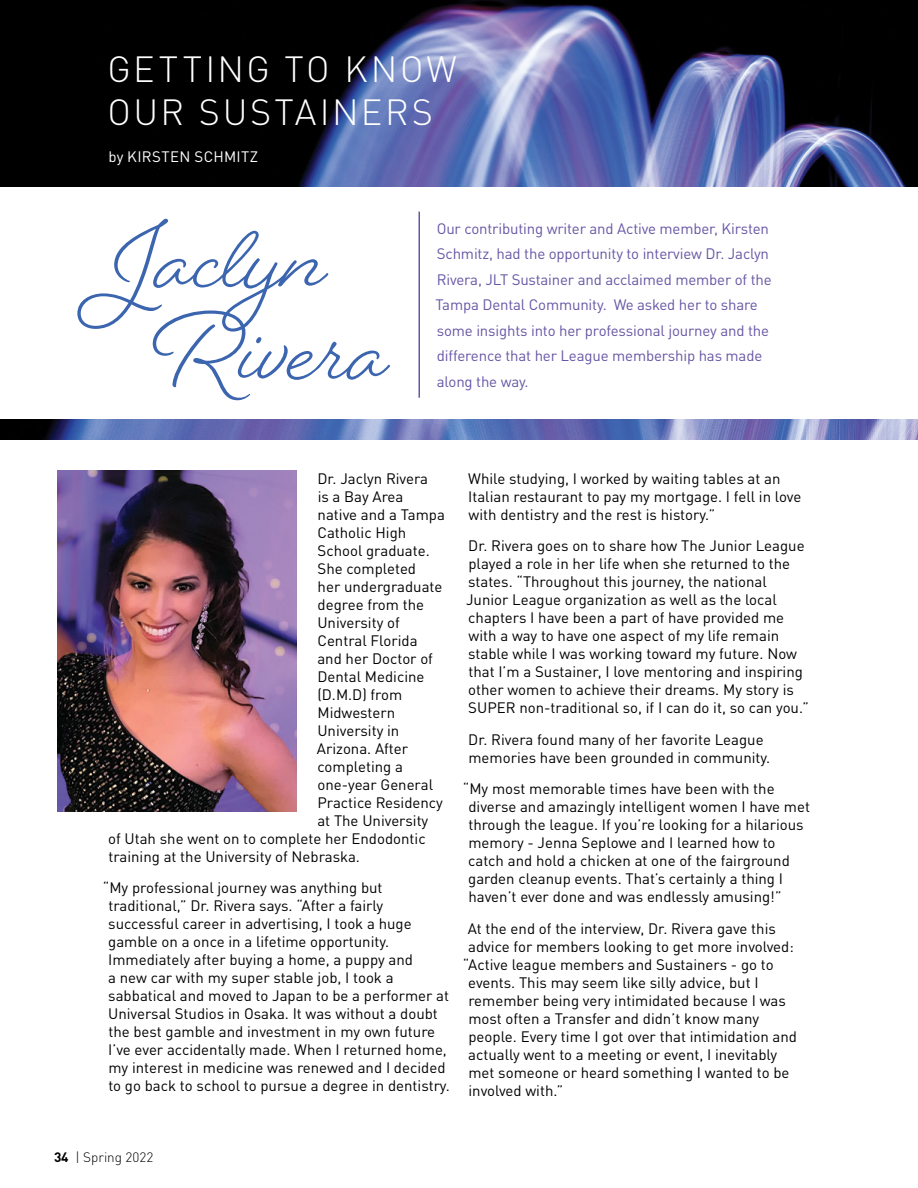
<style>
.page{position:relative;width:918px;height:1188px;background:#fff}
.page>*{position:absolute;margin:0;border:0;box-sizing:border-box;transform-origin:0 0}
.t1{font:700 102px "Beloved Script";color:#3c65af}
.t2{font:300 36px/43.2px "DINOT";letter-spacing:.075em;color:#fff}
.t3{font:15px/18px "DINOT";color:#000}
.t4{font:15px/25.5px "DINOT";letter-spacing:-.01em;color:#6756a5}
.t5{font:15px "DINOT";letter-spacing:.03em;color:#fff}
.t6{font:300 13.5px "DINOT";color:#000}
.s1{font-weight:700}
</style>
<div class="page">
<hr style="left:917px;top:0;width:1px;height:1188px;background:#90c8e8">
<hr style="left:917px;top:684px;width:1px;height:504px;background:#ebeaea">
<img style="left:0;top:0;width:918px;height:186px">
<img style="left:0;top:420px;width:918px;height:19px">
<img style="left:57px;top:470px;width:240px;height:341px">
<hr style="left:418px;top:212px;width:2px;height:186px;background:#6756a5">
<p class="t2" style="left:107px;top:47px;width:351px">GETTING TO KNOW<br>OUR SUSTAINERS</p>
<p class="t5" style="left:108px;top:147px;width:151px">by KIRSTEN SCHMITZ</p>
<p class="t1" style="left:111px;top:190px;width:217px">Jaclyn</p>
<p class="t1" style="left:153px;top:282px;width:237px">Rivera</p>
<p class="t4" style="left:435px;top:215px;width:338px">Our contributing writer and Active member, Kirsten Schmitz, had the opportunity to interview Dr. Jaclyn Rivera, JLT Sustainer and acclaimed member of the Tampa Dental Community. We asked her to share some insights into her professional journey and the difference that her League membership has made along the way.</p>
<p class="t3" style="left:317px;top:469px;width:112px">Dr. Jaclyn Rivera</p>
<p class="t3" style="left:318px;top:487px;width:87px">is a Bay Area</p>
<p class="t3" style="left:318px;top:505px;width:129px">native and a Tampa</p>
<p class="t3" style="left:317px;top:523px;width:90px">Catholic High</p>
<p class="t3" style="left:318px;top:541px;width:114px">School graduate.</p>
<p class="t3" style="left:318px;top:559px;width:100px">She completed</p>
<p class="t3" style="left:318px;top:577px;width:126px">her undergraduate</p>
<p class="t3" style="left:318px;top:595px;width:108px">degree from the</p>
<p class="t3" style="left:317px;top:613px;width:84px">University of</p>
<p class="t3" style="left:317px;top:631px;width:102px">Central Florida</p>
<p class="t3" style="left:317px;top:649px;width:117px">and her Doctor of</p>
<p class="t3" style="left:317px;top:667px;width:109px">Dental Medicine</p>
<p class="t3" style="left:317px;top:685px;width:86px">(D.M.D) from</p>
<p class="t3" style="left:317px;top:703px;width:79px">Midwestern</p>
<p class="t3" style="left:317px;top:721px;width:83px">University in</p>
<p class="t3" style="left:317px;top:739px;width:93px">Arizona. After</p>
<p class="t3" style="left:317px;top:757px;width:87px">completing a</p>
<p class="t3" style="left:317px;top:775px;width:117px">one-year General</p>
<p class="t3" style="left:317px;top:793px;width:127px">Practice Residency</p>
<p class="t3" style="left:317px;top:811px;width:112px">at The University</p>
<p class="t3" style="left:108px;top:829px;width:319px">of Utah she went on to complete her Endodontic</p>
<p class="t3" style="left:108px;top:847px;width:253px">training at the University of Nebraska.</p>
<p class="t3" style="left:108px;top:879px;width:343px;text-indent:-5px">“My professional journey was anything but traditional,” Dr. Rivera says. “After a fairly successful career in advertising, I took a huge gamble on a once in a lifetime opportunity.<br>Immediately after buying a home, a puppy and<br>a new car with my super stable job, I took a sabbatical and moved to Japan to be a performer at Universal Studios in Osaka. It was without a doubt the best gamble and investment in my own future I’ve ever accidentally made. When I returned home, my interest in medicine was renewed and I decided to go back to school to pursue a degree in dentistry.</p>
<p class="t3" style="left:468px;top:469px;width:335px">While studying, I worked by waiting tables at an<br>Italian restaurant to pay my mortgage. I fell in love with dentistry and the rest is history.”</p>
<p class="t3" style="left:466px;top:537px;width:344px">Dr. Rivera goes on to share how The Junior League played a role in her life when she returned to the states. “Throughout this journey, the national Junior League organization as well as the local chapters I have been a part of have provided me with a way to have one aspect of my life remain stable while I was working toward my future. Now that I’m a Sustainer, I love mentoring and inspiring other women to achieve their dreams. My story is SUPER non-traditional so, if I can do it, so can you.”</p>
<p class="t3" style="left:468px;top:730px;width:304px">Dr. Rivera found many of her favorite League memories have been grounded in community.</p>
<p class="t3" style="left:468px;top:780px;width:343px;text-indent:-5px">“My most memorable times have been with the diverse and amazingly intelligent women I have met through the league. If you’re looking for a hilarious memory - Jenna Seplowe and I learned how to catch and hold a chicken at one of the fairground garden cleanup events. That’s certainly a thing I haven’t ever done and was endlessly amusing!”</p>
<p class="t3" style="left:468px;top:919px;width:310px">At the end of the interview, Dr. Rivera gave this</p>
<p class="t3" style="left:468px;top:937px;width:327px">advice for members looking to get more involved:</p>
<p class="t3" style="left:463px;top:955px;width:312px">“Active league members and Sustainers - go to</p>
<p class="t3" style="left:468px;top:973px;width:292px">events. This may seem like silly advice, but I</p>
<p class="t3" style="left:468px;top:991px;width:319px">remember being very intimidated because I was</p>
<p class="t3" style="left:468px;top:1009px;width:292px">most often a Transfer and didn’t know many</p>
<p class="t3" style="left:468px;top:1027px;width:330px">people. Every time I got over that intimidation and</p>
<p class="t3" style="left:468px;top:1045px;width:311px">actually went to a meeting or event, I inevitably</p>
<p class="t3" style="left:468px;top:1063px;width:323px">met someone or heard something I wanted to be</p>
<p class="t3" style="left:469px;top:1081px;width:96px">involved with.”</p>
<p class="t6" style="left:54px;top:1149px;width:101px"><span class="s1">34</span> | Spring 2022</p>
</div>
